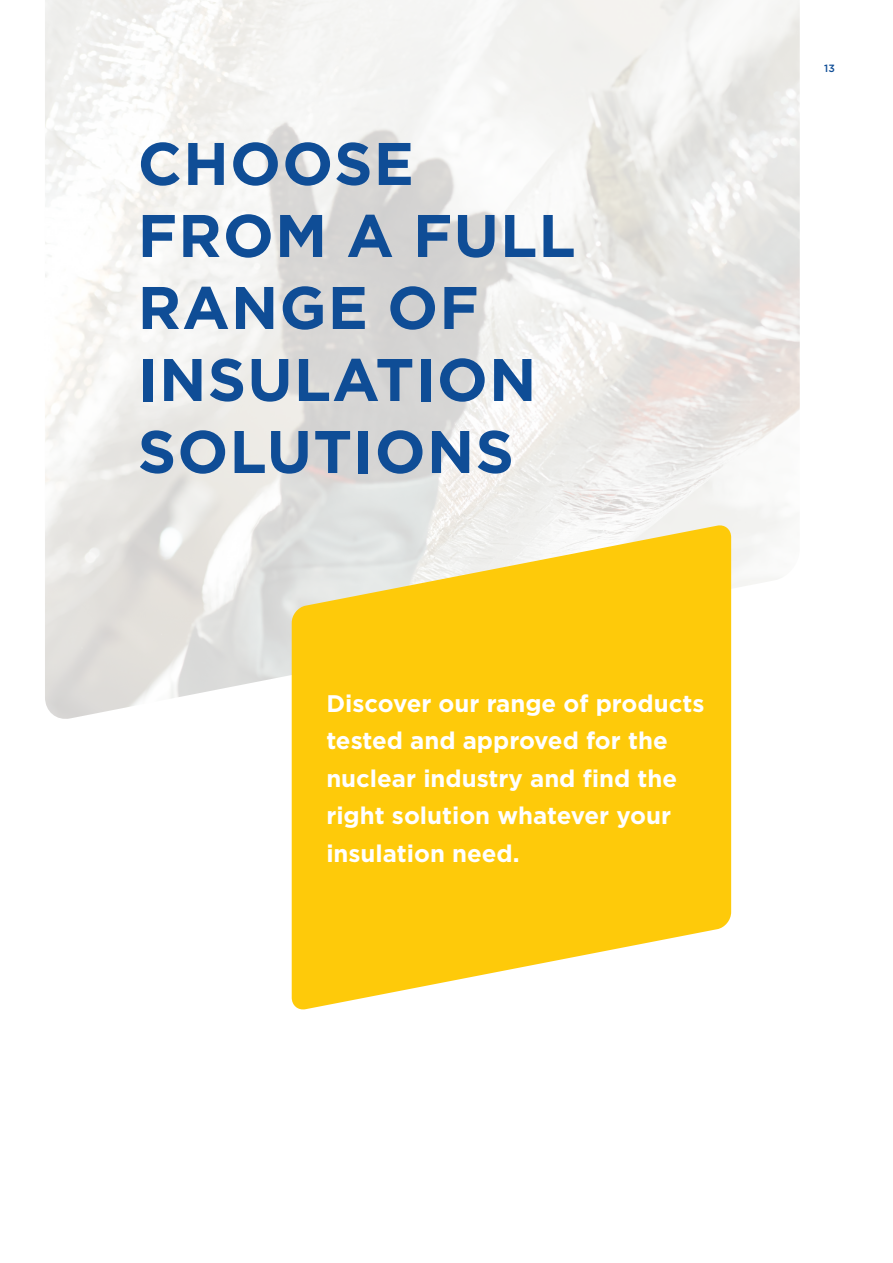
<style>
.page{position:relative;width:893px;height:1263px;background:#fff}
.page>*{position:absolute;margin:0;border:0;box-sizing:border-box;transform-origin:0 0}
.Titre{font:700 60px/72px "Gotham Pro";letter-spacing:.02em;color:#0f4d96}
.Titre-2{font:700 24px/37.5px "Gotham Pro";color:#fff}
.t1{font:500 10.5px "Gotham Pro";color:#0f4d96}
</style>
<div class="page">
<img style="left:45px;top:0;width:755px;height:720px">
<svg style="left:292px;top:524px;width:439px;height:486px;background:#fcd131"></svg>
<p class="Titre" style="left:138px;top:126px;width:278px">CHOOSE</p>
<p class="Titre" style="left:138px;top:198px;width:439px">FROM A FULL<br>RANGE OF</p>
<p class="Titre" style="left:138px;top:342px;width:400px">INSULATION</p>
<p class="Titre" style="left:138px;top:414px;width:378px">SOLUTIONS</p>
<p class="Titre-2" style="left:326px;top:684px;width:380px">Discover our range of products tested and approved for the nuclear industry and find the right solution whatever your insulation need.</p>
<p class="t1" style="left:824px;top:63px;width:12px">13</p>
</div>
